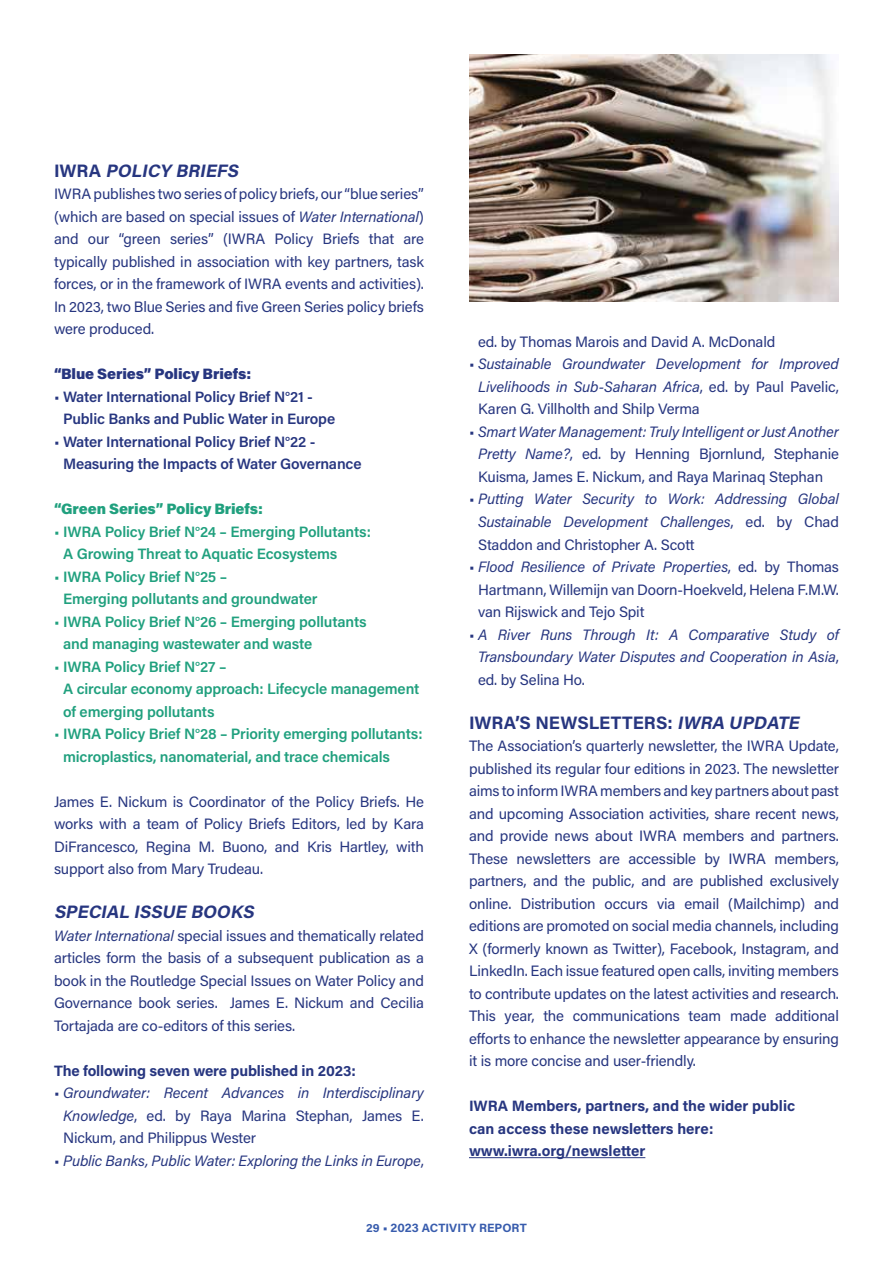
<style>
.page{position:relative;width:893px;height:1263px;background:#fff}
.page>*{position:absolute;margin:0;border:0;box-sizing:border-box;transform-origin:0 0}
.t1{font:italic 700 18px "Acumin Pro";color:#273680}
.t2{font:700 18px "Acumin Pro";color:#273680}
.t3{font:15px/22.5px "Acumin Pro";letter-spacing:-.01em;color:#273680;text-align:justify}
.t4{font:italic 15px/22.5px "Acumin Pro";letter-spacing:-.01em;color:#273680;text-align:justify}
.t5{font:600 15px/22.5px "Acumin Pro";letter-spacing:-.01em;color:#20a07e}
.t6{font:600 15px/22.5px "Acumin Pro";letter-spacing:-.01em;color:#273680}
.t7{font:700 15px/22.5px "Acumin Pro";letter-spacing:-.005em;color:#273680}
.t8{font:900 15px "Acumin Pro";letter-spacing:-.01em;color:#20a07e}
.t9{font:900 15px "Acumin Pro";letter-spacing:-.01em;color:#273680}
.t10{font:700 12px "Acumin Pro";color:#385cad}
.s1{font-style:normal}
.s2{font-style:italic}
.s3{font-weight:400}
</style>
<div class="page">
<hr style="left:469px;top:1157px;width:176px;height:1px;background:#273680">
<img style="left:469px;top:54px;width:370px;height:248px">
<p class="t1" style="left:54px;top:158px;width:190px"><span class="s1">I W R A</span> POLICY BRIEFS</p>
<p class="t3" style="left:54px;top:182px;width:372px">IWRA publishes two series of policy briefs, our “blue series” (which are based on special issues of <span class="s2">Water International</span>) and our “green series” (IWRA Policy Briefs that are typically published in association with key partners, task forces, or in the framework of IWRA events and activities).<br>In 2023, two Blue Series and five Green Series policy briefs were produced.</p>
<p class="t9" style="left:54px;top:363px;width:199px">“Blue Series” Policy Briefs:</p>
<p class="t6" style="left:63px;top:385px;width:274px;text-indent:-9px"><span class="s3">•</span> Water International Policy Brief N°21 -<br>Public Banks and Public Water in Europe</p>
<p class="t6" style="left:63px;top:430px;width:300px;text-indent:-9px"><span class="s3">•</span> Water International Policy Brief N°22 -<br>Measuring the Impacts of Water Governance</p>
<p class="t8" style="left:54px;top:498px;width:211px">“Green Series” Policy Briefs:</p>
<p class="t5" style="left:63px;top:520px;width:309px;text-indent:-9px"><span class="s3">•</span> IWRA Policy Brief N°24 – Emerging Pollutants:<br>A Growing Threat to Aquatic Ecosystems</p>
<p class="t5" style="left:63px;top:565px;width:256px;text-indent:-9px"><span class="s3">•</span> IWRA Policy Brief N°25 –<br>Emerging pollutants and groundwater</p>
<p class="t5" style="left:63px;top:610px;width:305px;text-indent:-9px"><span class="s3">•</span> IWRA Policy Brief N°26 – Emerging pollutants and managing wastewater and waste</p>
<p class="t5" style="left:63px;top:655px;width:358px;text-indent:-9px"><span class="s3">•</span> IWRA Policy Brief N°27 –<br>A circular economy approach: Lifecycle management of emerging pollutants</p>
<p class="t5" style="left:63px;top:722px;width:361px;text-indent:-9px"><span class="s3">•</span> IWRA Policy Brief N°28 – Priority emerging pollutants: microplastics, nanomaterial, and trace chemicals</p>
<p class="t3" style="left:54px;top:790px;width:371px">James E. Nickum is Coordinator of the Policy Briefs. He works with a team of Policy Briefs Editors, led by Kara DiFrancesco, Regina M. Buono, and Kris Hartley, with support also from Mary Trudeau.</p>
<p class="t1" style="left:54px;top:899px;width:205px">SPECIAL ISSUE BOOKS</p>
<p class="t3" style="left:54px;top:924px;width:371px"><span class="s2">Water International</span> special issues and thematically related articles form the basis of a subsequent publication as a book in the Routledge Special Issues on Water Policy and Governance book series. James E. Nickum and Cecilia Tortajada are co-editors of this series.</p>
<p class="t7" style="left:54px;top:1059px;width:303px">The following seven were published in 2023:</p>
<p class="t3" style="left:63px;top:1081px;width:362px;text-indent:-9px">• <span class="s2">Groundwater: Recent Advances in Interdisciplinary Knowledge</span>, ed. by Raya Marina Stephan, James E.<br>Nickum, and Philippus Wester</p>
<p class="t4" style="left:54px;top:1149px;width:371px"><span class="s1">•</span> Public Banks, Public Water: Exploring the Links in Europe<span class="s1">,</span></p>
<p class="t3" style="left:478px;top:330px;width:299px">ed. by Thomas Marois and David A. McDonald</p>
<p class="t4" style="left:478px;top:352px;width:362px;text-indent:-9px"><span class="s1">•</span> Sustainable Groundwater Development for Improved Livelihoods in Sub-Saharan Africa<span class="s1">, ed. by Paul Pavelic, Karen G. Villholth and Shilp Verma</span></p>
<p class="t3" style="left:478px;top:420px;width:362px;text-indent:-9px">• <span class="s2">Smart Water Management: Truly Intelligent or Just Another Pretty Name?</span>, ed. by Henning Bjornlund, Stephanie Kuisma, James E. Nickum, and Raya Marinaq Stephan</p>
<p class="t4" style="left:478px;top:487px;width:362px;text-indent:-9px"><span class="s1">•</span> Putting Water Security to Work: Addressing Global Sustainable Development Challenges<span class="s1">, ed. by Chad Staddon and Christopher A. Scott</span></p>
<p class="t3" style="left:478px;top:555px;width:362px;text-indent:-9px">• <span class="s2">Flood Resilience of Private Properties</span>, ed. by Thomas Hartmann, Willemijn van Doorn-Hoekveld, Helena F.M.W. van Rijswick and Tejo Spit</p>
<p class="t4" style="left:478px;top:622px;width:362px;text-indent:-9px"><span class="s1">•</span> A River Runs Through It: A Comparative Study of Transboundary Water Disputes and Cooperation in Asia<span class="s1">, ed. by Selina Ho.</span></p>
<p class="t2" style="left:469px;top:710px;width:336px">IWRA’S NEWSLETTERS: <span class="s2">IWRA UPDATE</span></p>
<p class="t3" style="left:469px;top:734px;width:371px">The Association’s quarterly newsletter, the IWRA Update, published its regular four editions in 2023. The newsletter aims to inform IWRA members and key partners about past and upcoming Association activities, share recent news, and provide news about IWRA members and partners.<br>These newsletters are accessible by IWRA members, partners, and the public, and are published exclusively online. Distribution occurs via email (Mailchimp) and editions are promoted on social media channels, including X (formerly known as Twitter), Facebook, Instagram, and LinkedIn. Each issue featured open calls, inviting members to contribute updates on the latest activities and research.<br>This year, the communications team made additional efforts to enhance the newsletter appearance by ensuring it is more concise and user-friendly.</p>
<p class="t7" style="left:469px;top:1094px;width:328px">IWRA Members, partners, and the wider public can access these newsletters here: www.iwra.org/newsletter</p>
<p class="t10" style="left:366px;top:1219px;width:162px">29 • 2023 ACTIVITY REPORT</p>
</div>
